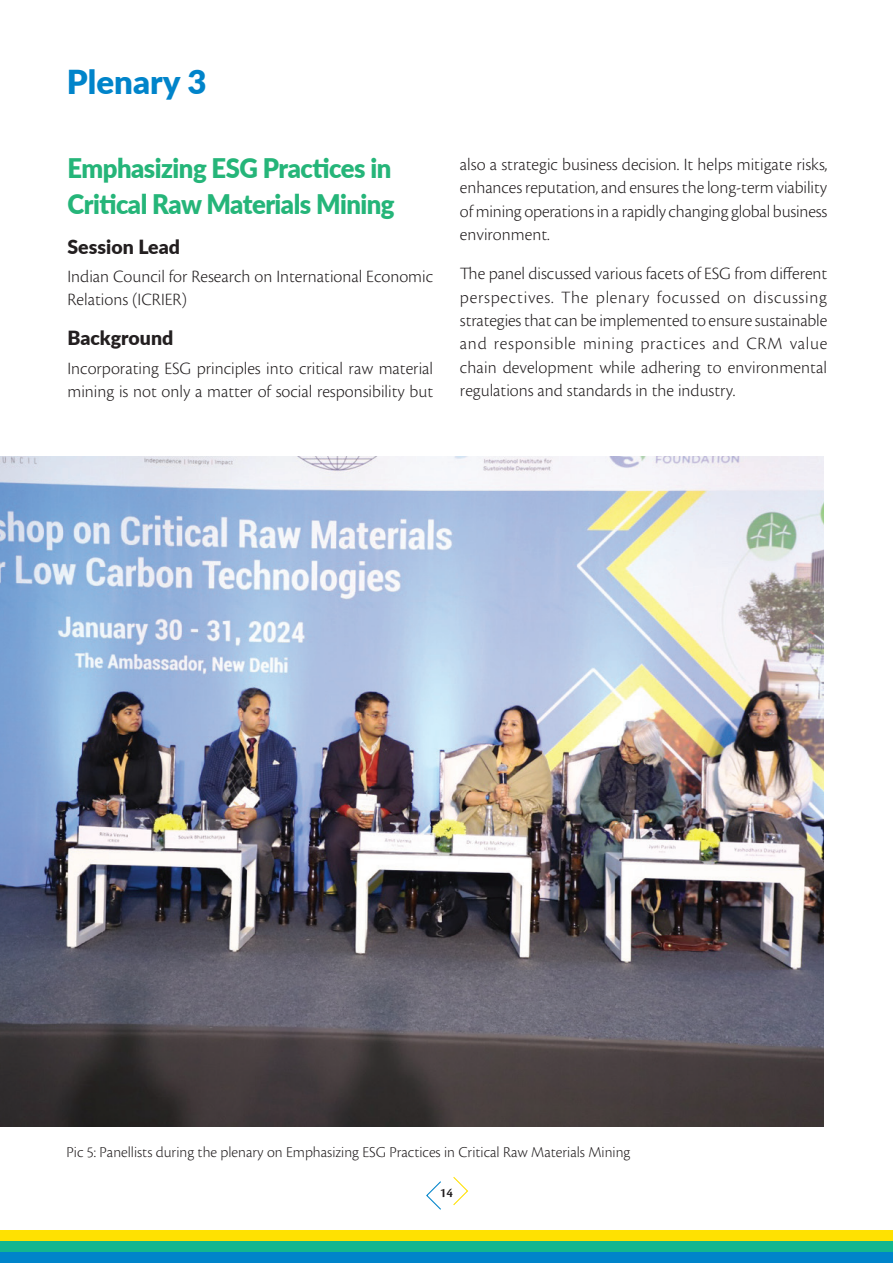
<style>
.page{position:relative;width:893px;height:1263px;background:#fff}
.page>*{position:absolute;margin:0;border:0;box-sizing:border-box;transform-origin:0 0}
.t1{font:900 33px "Lato";color:#0084ca}
.t2{font:900 27px/36px "Lato";letter-spacing:-.02em;color:#25b579;scale:.95 1}
.t3{font:900 19.5px "Lato";color:#231f20}
.t4{font:300 18px/23.2px "Cronos Pro";color:#231f20}
.t5{font:300 15.75px "Cronos Pro";color:#231f20}
.t6{font:600 13.5px "Cronos Pro";color:#231f20}
</style>
<div class="page">
<div style="left:0;top:1252px;width:893px;height:11px;background:#0084ca"></div>
<div style="left:0;top:1241px;width:893px;height:11px;background:#13b68f"></div>
<div style="left:0;top:1231px;width:893px;height:10px;background:#ffe101"></div>
<svg style="left:426px;top:1181px;width:15px;height:29px"></svg>
<svg style="left:453px;top:1177px;width:15px;height:28px"></svg>
<img style="left:0;top:456px;width:824px;height:671px">
<h1 class="t1" style="left:67px;top:58px;width:141px">Plenary 3</h1>
<h2 class="t2" style="left:68px;top:149px;width:346px">Emphasizing ESG Practices in<br>Critical Raw Materials Mining</h2>
<p class="t3" style="left:68px;top:232px;width:114px">Session Lead</p>
<p class="t4" style="left:68px;top:265px;width:367px">Indian Council for Research on International Economic<br>Relations (ICRIER)</p>
<p class="t3" style="left:68px;top:323px;width:107px">Background</p>
<p class="t4" style="left:68px;top:356px;width:367px">Incorporating ESG principles into critical raw material mining is not only a matter of social responsibility but</p>
<p class="t4" style="left:460px;top:153px;width:369px;text-align:justify">also a strategic business decision. It helps mitigate risks, enhances reputation, and ensures the long-term viability of mining operations in a rapidly changing global business environment.</p>
<p class="t4" style="left:460px;top:262px;width:369px;text-align:justify">The panel discussed various facets of ESG from different perspectives. The plenary focussed on discussing strategies that can be implemented to ensure sustainable and responsible mining practices and CRM value chain development while adhering to environmental regulations and standards in the industry.</p>
<p class="t5" style="left:67px;top:1143px;width:565px">Pic 5: Panellists during the plenary on Emphasizing ESG Practices in Critical Raw Materials Mining</p>
<p class="t6" style="left:440px;top:1185px;width:15px">14</p>
</div>
